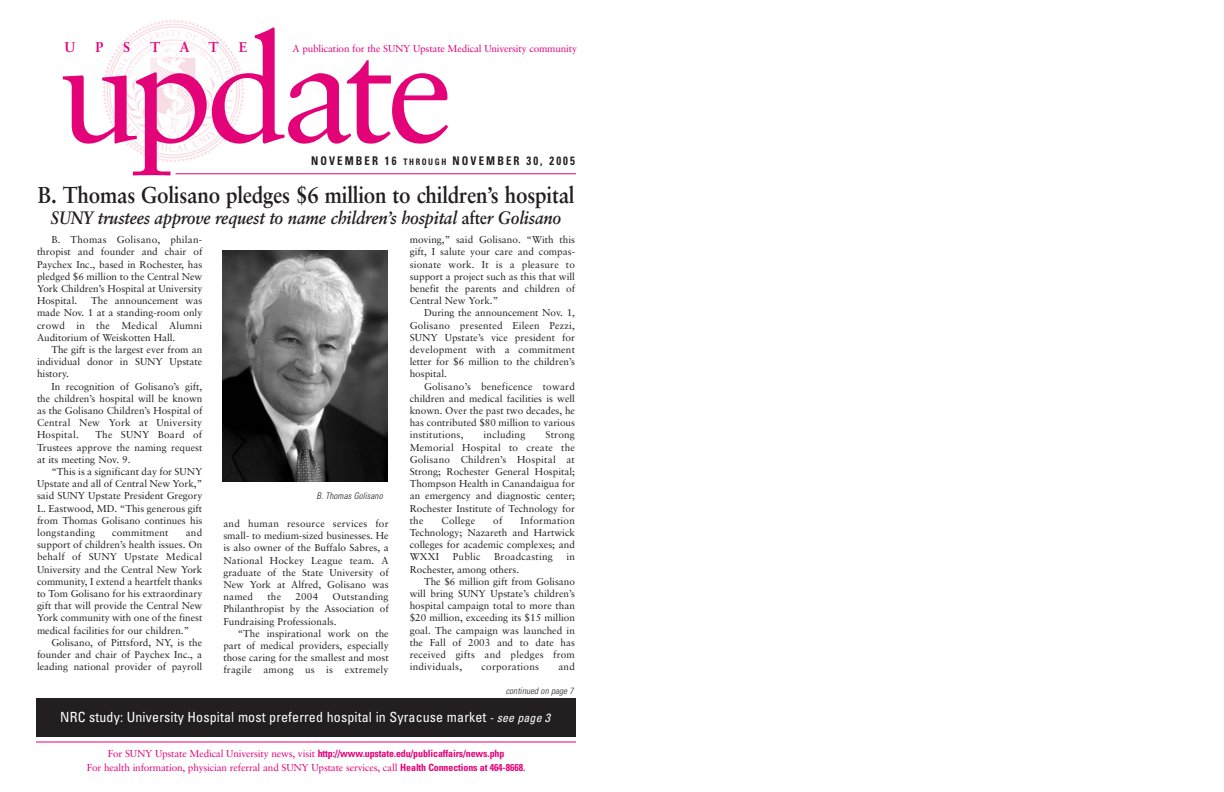
<style>
.page{position:relative;width:1224px;height:792px;background:#fff}
.page>*{position:absolute;margin:0;border:0;box-sizing:border-box;transform-origin:0 0}
.t1{font:149.2px "Sabon";letter-spacing:-.05em;color:#e40278}
.t2{font:700 23px "Sabon";letter-spacing:-.01em;color:#231f20;scale:.9 1}
.t3{font:italic 700 18px "Sabon";letter-spacing:-.01em;color:#231f20;scale:.9 1}
.t4{font:700 14.1px "Sabon";color:#e40278}
.t5{font:condensed 14px "Univers";letter-spacing:.01em;color:#fff}
.t6{font:700 condensed 12px "Univers";letter-spacing:.195em;color:#231f20;scale:.9 1}
.t7{font:10px/12.2px "Sabon";color:#231f20;text-align:justify}
.t8{font:10px "Sabon";letter-spacing:-.015em;color:#e40278}
.t9{font:10px "Sabon";letter-spacing:.02em;color:#231f20}
.t10{font:700 condensed 10px "Univers";letter-spacing:-.015em;color:#e40278}
.t11{font:italic 300 condensed 9px "Univers";letter-spacing:.01em;color:#231f20}
.s1{font-size:9px}
.s2{font-style:normal}
.s3{font-style:italic;font-size:12px}
.s4{font-family:"Sabon";font-weight:400;font-stretch:normal}
.s5{font-family:"Univers";font-weight:700;font-stretch:condensed}
</style>
<div class="page">
<img style="left:102px;top:20px;width:142px;height:143px">
<hr style="left:176px;top:174px;width:400px;height:1px;background:#e40278">
<hr style="left:36px;top:742px;width:540px;height:1px;background:#e40278">
<div style="left:36px;top:699px;width:540px;height:38px;background:#231f20"></div>
<img style="left:223px;top:250px;width:164px;height:232px">
<h1 class="t1" style="left:58px;top:27px;width:397px">update</h1>
<h3 class="t4" style="left:64px;top:41px;width:13px">U</h3>
<h3 class="t4" style="left:95px;top:41px;width:9px">P</h3>
<h3 class="t4" style="left:123px;top:41px;width:9px">S</h3>
<h3 class="t4" style="left:150px;top:41px;width:12px">T</h3>
<h3 class="t4" style="left:179px;top:41px;width:12px">A</h3>
<h3 class="t4" style="left:208px;top:41px;width:12px">T</h3>
<h3 class="t4" style="left:239px;top:41px;width:10px">E</h3>
<p class="t8" style="left:292px;top:45px;width:286px">A publication for the SUNY Upstate Medical University community</p>
<p class="t6" style="left:311px;top:156px;width:295px">NOVEMBER 16 <span class="s1">THROUGH</span> NOVEMBER 30, 2005</p>
<h2 class="t2" style="left:38px;top:186px;width:598px">B. Thomas Golisano pledges $6 million to children’s hospital</h2>
<h3 class="t3" style="left:51px;top:211px;width:569px">SUNY trustees approve request to name children’s hospital <span class="s2">afte</span>r Golisano</h3>
<p class="t7" style="left:37px;top:234px;width:167px;text-indent:14px">B. Thomas Golisano, philan&shy;thropist and founder and chair of Paychex Inc., based in Rochester, has pledged $6 million to the Central New York Children’s Hospital at University Hospital.</p>
<p class="t7" style="left:37px;top:295px;width:167px;text-indent:54px">The announcement was made Nov. 1 at a standing-room only crowd in the Medical Alumni Auditorium of Weiskotten Hall.</p>
<p class="t7" style="left:37px;top:344px;width:167px;text-indent:14px">The gift is the largest ever from an individual donor in SUNY Upstate history.</p>
<p class="t7" style="left:37px;top:381px;width:167px;text-indent:14px">In recognition of Golisano’s gift, the children’s hospital will be known as the Golisano Children’s Hospital of Central New York at University Hospital.</p>
<p class="t7" style="left:37px;top:430px;width:167px;text-indent:58px">The SUNY Board of Trustees approve the naming request at its meeting Nov. 9.</p>
<p class="t7" style="left:37px;top:466px;width:167px;text-indent:14px">“This is a significant day for SUNY Upstate and all of Central New York,” said SUNY Upstate President Gregory L. Eastwood, MD. “This generous gift from Thomas Golisano continues his longstanding</p>
<p class="t7" style="left:37px;top:527px;width:167px;text-indent:149px">and support of children’s health issues. On behalf of SUNY Upstate Medical University and the Central New York community, I extend a heartfelt thanks to Tom Golisano for his extraordinary gift that will provide the Central New York community with one of the finest medical facilities for our children.”</p>
<p class="t7" style="left:37px;top:637px;width:167px;text-indent:14px">Golisano, of Pittsford, NY, is the founder and chair of Paychex Inc., a leading national provider of payroll</p>
<p class="t9" style="left:112px;top:528px;width:58px">commitment</p>
<p class="t11" style="left:316px;top:492px;width:68px">B. Thomas Golisano</p>
<p class="t7" style="left:223px;top:518px;width:167px">and human resource services for small- to medium-sized businesses. He is also owner of the Buffalo Sabres, a National Hockey League team. A graduate of the State University of New York at Alfred, Golisano was named</p>
<p class="t7" style="left:223px;top:591px;width:167px;text-indent:109px">Outstanding Philanthropist by the Association of Fundraising Professionals.</p>
<p class="t7" style="left:223px;top:628px;width:167px;text-indent:14px">“The inspirational work on the part of medical providers, especially those caring for the smallest and most fragile among us is extremely</p>
<p class="t7" style="left:267px;top:591px;width:15px">the</p>
<p class="t7" style="left:295px;top:591px;width:24px">2004</p>
<p class="t7" style="left:410px;top:234px;width:167px">moving,” said Golisano. “With this gift, I salute your care and compas&shy;sionate work. It is a pleasure to support a project such as this that will benefit the parents and children of Central New York.”</p>
<p class="t7" style="left:410px;top:308px;width:167px;text-indent:14px">During the announcement Nov. 1, Golisano presented Eileen Pezzi, SUNY Upstate’s vice president for development with a commitment letter for $6 million to the children’s hospital.</p>
<p class="t7" style="left:410px;top:381px;width:167px;text-indent:14px">Golisano’s beneficence toward children and medical facilities is well known. Over the past two decades, he has contributed $80 million to various institutions,</p>
<p class="t9" style="left:484px;top:431px;width:43px">including</p>
<p class="t7" style="left:410px;top:430px;width:167px;text-indent:136px">Strong Memorial Hospital to create the Golisano Children’s Hospital at Strong; Rochester General Hospital; Thompson Health in Canandaigua for an emergency and diagnostic center; Rochester Institute of Technology for the</p>
<p class="t7" style="left:410px;top:515px;width:167px;text-indent:111px">Information Technology; Nazareth and Hartwick colleges for academic complexes; and WXXI</p>
<p class="t9" style="left:442px;top:516px;width:35px">College</p>
<p class="t7" style="left:493px;top:515px;width:11px">of</p>
<p class="t7" style="left:453px;top:552px;width:29px">Public</p>
<p class="t9" style="left:494px;top:553px;width:60px">Broadcasting</p>
<p class="t7" style="left:566px;top:552px;width:10px">in</p>
<p class="t7" style="left:410px;top:564px;width:111px">Rochester, among others.</p>
<p class="t7" style="left:424px;top:576px;width:152px">The $6 million gift from Golisano</p>
<p class="t7" style="left:410px;top:588px;width:167px">will bring SUNY Upstate’s children’s</p>
<p class="t7" style="left:410px;top:600px;width:167px">hospital campaign total to more than</p>
<p class="t7" style="left:410px;top:613px;width:167px">$20 million, exceeding its $15 million</p>
<p class="t7" style="left:410px;top:625px;width:167px">goal. The campaign was launched in</p>
<p class="t7" style="left:410px;top:637px;width:167px">the Fall of 2003 and to date has</p>
<p class="t9" style="left:410px;top:650px;width:167px">received gifts and pledges from</p>
<p class="t9" style="left:410px;top:663px;width:54px">individuals,</p>
<p class="t9" style="left:482px;top:663px;width:59px">corporations</p>
<p class="t7" style="left:558px;top:661px;width:18px">and</p>
<p class="t11" style="left:506px;top:687px;width:69px">continued on page 7</p>
<h3 class="t5" style="left:60px;top:712px;width:491px">NRC study: University Hospital most preferred hospital in Syracuse market <span class="s3">- see page 3</span></h3>
<p class="t10" style="left:108px;top:750px;width:398px"><span class="s4">For SUNY Upstate Medical University news, visit</span> http://www.upstate.edu/publicaffairs/news.php</p>
<p class="t8" style="left:87px;top:764px;width:440px">For health information, physician referral and SUNY Upstate services, call <span class="s5">Health Connections at 464-8668.</span></p>
</div>
